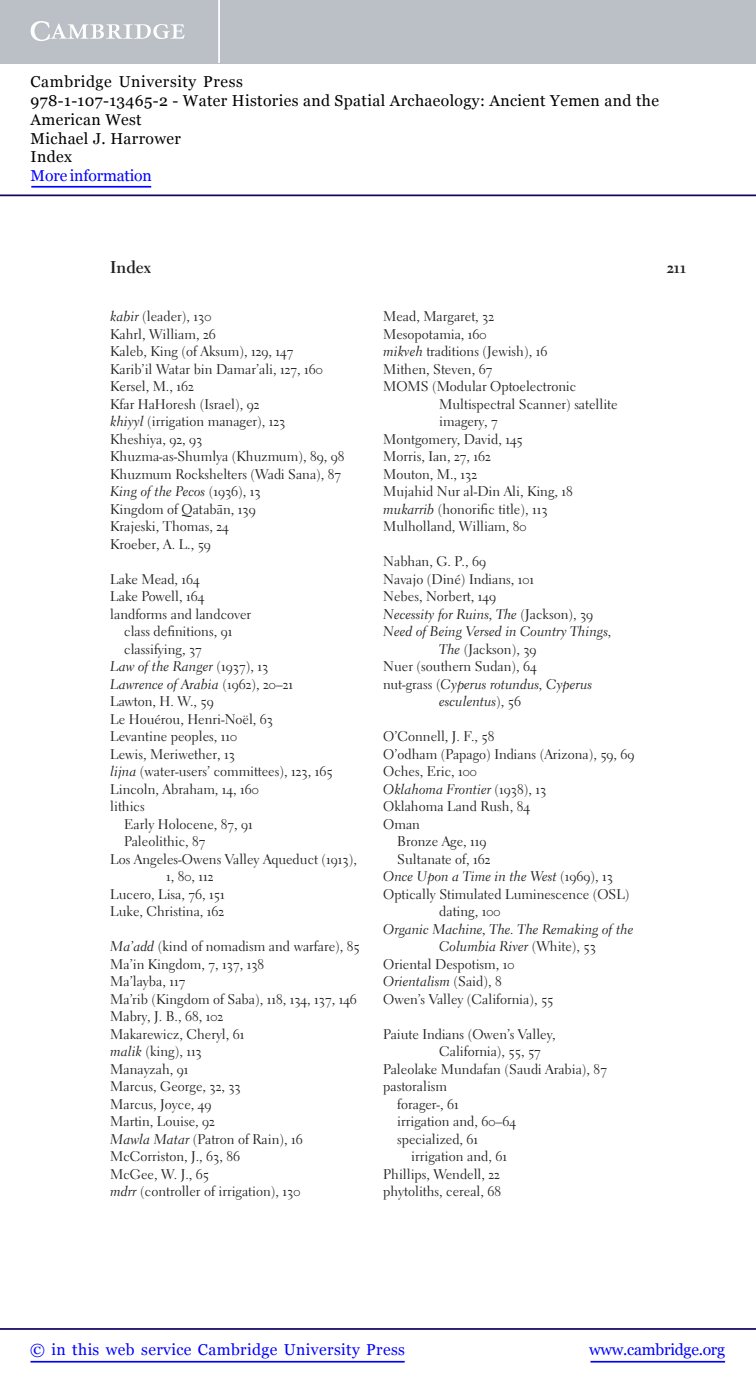
<style>
.page{position:relative;width:756px;height:1388px;background:#fff}
.page>*{position:absolute;margin:0;border:0;box-sizing:border-box;transform-origin:0 0}
.t1{font:700 17.15px "Electra LT Std";color:#231f20}
.t2{font:15.75px/18.7px "Georgia";letter-spacing:.025em;color:#000}
.t3{font:15.75px "Georgia";letter-spacing:.025em;color:#00f}
.t4{font:15.75px "Georgia";letter-spacing:-.015em;color:#00f}
.t5{font:15.75px "Georgia";letter-spacing:-.01em;color:#00f}
.t6{font:14px/17.5px "Electra LT Std";color:#231f20}
.t7{font:14px/17.5px "Electra LT Std Cursive";color:#231f20}
.s1{font-family:"Electra LT Std Cursive"}
.s2{font-family:"Electra LT Std"}
.s3{font-family:"Combo NG"}
</style>
<div class="page">
<hr style="left:591px;top:1361px;width:134px;height:1px;background:#00f">
<hr style="left:0;top:1328px;width:756px;height:2px;background:#150666">
<hr style="left:31px;top:1361px;width:374px;height:1px;background:#00f">
<div style="left:0;top:0;width:756px;height:63px;background:#bac0c6"></div>
<svg style="left:31px;top:21px;width:154px;height:20px"></svg>
<hr style="left:218px;top:0;width:2px;height:63px;background:#fff">
<hr style="left:0;top:194px;width:756px;height:2px;background:#150666">
<hr style="left:31px;top:186px;width:120px;height:2px;background:#00f">
<p class="t2" style="left:31px;top:73px;width:630px">Cambridge University Press<br>978-1-107-13465-2 - Water Histories and Spatial Archaeology: Ancient Yemen and the<br>American West<br>Michael J. Harrower<br>Index</p>
<p class="t5" style="left:31px;top:166px;width:123px">More information</p>
<p class="t1" style="left:110px;top:260px;width:42px">Index</p>
<p class="t1" style="left:667px;top:260px;width:21px">211</p>
<p class="t6" style="left:110px;top:309px;width:236px"><span class="s1">kabir</span> (leader), 130<br>Kahrl, William, 26<br>Kaleb, King (of Aksum), 129 , 147<br>Karib’il Watar bin Damar’ali, 127 , 160<br>Kersel, M., 162<br>Kfar HaHoresh (Israel), 92<br><span class="s1">khiyyl</span> (irrigation manager), 123<br>Kheshiya, 92 , 93<br>Khuzma-as-Shumlya (Khuzmum), 89 , 98<br>Khuzmum Rockshelters (Wadi Sana), 87</p>
<p class="t7" style="left:110px;top:484px;width:152px">King of the Pecos <span class="s2">(1936), 13</span></p>
<p class="t6" style="left:110px;top:501px;width:147px">Kingdom of Qataba <span class="s3">-</span>n, 139<br>Krajeski, Thomas, 24<br>Kroeber, A. L., 59</p>
<p class="t6" style="left:110px;top:571px;width:91px">Lake Mead, 164</p>
<p class="t6" style="left:110px;top:589px;width:95px">Lake Powell, 164</p>
<p class="t6" style="left:110px;top:606px;width:143px">landforms and landcover</p>
<p class="t6" style="left:124px;top:624px;width:110px">class definitions, 91</p>
<p class="t6" style="left:124px;top:641px;width:79px">classifying, 37</p>
<p class="t7" style="left:110px;top:659px;width:184px">Law of the Ranger <span class="s2">(1937), 13<br></span>Lawrence of Arabia <span class="s2">(1962), 20 – 21</span></p>
<p class="t6" style="left:110px;top:694px;width:105px">Lawton, H. W., 59</p>
<p class="t6" style="left:110px;top:711px;width:164px">Le Houérou, Henri-Noël, 63</p>
<p class="t6" style="left:110px;top:729px;width:128px">Levantine peoples, 110</p>
<p class="t6" style="left:110px;top:746px;width:126px">Lewis, Meriwether, 13</p>
<p class="t6" style="left:110px;top:764px;width:224px"><span class="s1">lijna</span> (water-users’ committees), 123 , 165</p>
<p class="t6" style="left:110px;top:781px;width:150px">Lincoln, Abraham, 14 , 160</p>
<p class="t6" style="left:110px;top:799px;width:36px">lithics</p>
<p class="t6" style="left:124px;top:816px;width:130px">Early Holocene, 87 , 91</p>
<p class="t6" style="left:124px;top:834px;width:83px">Paleolithic, 87</p>
<p class="t6" style="left:110px;top:851px;width:248px">Los Angeles-Owens Valley Aqueduct (1913),</p>
<p class="t6" style="left:166px;top:869px;width:49px">1 , 80 , 112</p>
<p class="t6" style="left:110px;top:886px;width:116px">Lucero, Lisa, 76 , 151</p>
<p class="t6" style="left:110px;top:904px;width:116px">Luke, Christina, 162</p>
<p class="t6" style="left:110px;top:939px;width:251px"><span class="s1">Ma’add</span> (kind of nomadism and warfare), 85<br>Ma’in Kingdom, 7 , 137 , 138<br>Ma’layba, 117<br>Ma’rib (Kingdom of Saba), 118 , 134 , 137 , 146<br>Mabry, J. B., 68 , 102<br>Makarewicz, Cheryl, 61<br><span class="s1">malik</span> (king), 113<br>Manayzah, 91<br>Marcus, George, 32 , 33<br>Marcus, Joyce, 49<br>Martin, Louise, 92<br><span class="s1">Mawla Matar</span> (Patron of Rain), 16<br>McCorriston, J., 63 , 86<br>McGee, W. J., 65<br><span class="s1">mdrr</span> (controller of irrigation), 130</p>
<p class="t6" style="left:383px;top:309px;width:112px">Mead, Margaret, 32</p>
<p class="t6" style="left:383px;top:326px;width:105px">Mesopotamia, 160</p>
<p class="t6" style="left:383px;top:344px;width:166px"><span class="s1">mikveh</span> traditions (Jewish), 16</p>
<p class="t6" style="left:383px;top:361px;width:111px">Mithen, Steven, 67</p>
<p class="t6" style="left:383px;top:379px;width:195px">MOMS (Modular Optoelectronic</p>
<p class="t6" style="left:439px;top:396px;width:180px">Multispectral Scanner) satellite</p>
<p class="t6" style="left:439px;top:414px;width:60px">imagery, 7</p>
<p class="t6" style="left:383px;top:431px;width:141px">Montgomery, David, 145</p>
<p class="t6" style="left:383px;top:449px;width:109px">Morris, Ian, 27 , 162</p>
<p class="t6" style="left:383px;top:466px;width:95px">Mouton, M., 132</p>
<p class="t6" style="left:383px;top:484px;width:191px">Mujahid Nur al-Din Ali, King, 18</p>
<p class="t6" style="left:383px;top:501px;width:166px"><span class="s1">mukarrib</span> (honorific title), 113</p>
<p class="t6" style="left:383px;top:519px;width:145px">Mulholland, William, 80</p>
<p class="t6" style="left:383px;top:554px;width:152px">Nabhan, G. P., 69<br>Navajo (Diné) Indians, 101<br>Nebes, Norbert, 149</p>
<p class="t7" style="left:383px;top:606px;width:230px">Necessity for Ruins, The <span class="s2">(Jackson), 39<br></span>Need of Being Versed in Country Things,</p>
<p class="t6" style="left:383px;top:641px;width:155px;text-align:right"><span class="s1">The</span> (Jackson), 39<br>Nuer (southern Sudan), 64</p>
<p class="t7" style="left:439px;top:676px;width:154px;text-indent:-56px"><span class="s2">nut-grass (</span> Cyperus rotundus, Cyperus esculentus <span class="s2">), 56</span></p>
<p class="t6" style="left:383px;top:729px;width:253px">O’Connell, J. F., 58<br>O’odham (Papago) Indians (Arizona), 59 , 69<br>Oches, Eric, 100</p>
<p class="t7" style="left:383px;top:781px;width:165px">Oklahoma Frontier <span class="s2">(1938), 13</span></p>
<p class="t6" style="left:383px;top:799px;width:148px">Oklahoma Land Rush, 84</p>
<p class="t6" style="left:383px;top:816px;width:38px">Oman</p>
<p class="t6" style="left:397px;top:834px;width:91px">Bronze Age, 119</p>
<p class="t6" style="left:397px;top:851px;width:95px">Sultanate of, 162</p>
<p class="t7" style="left:383px;top:869px;width:231px">Once Upon a Time in the West <span class="s2">(1969), 13</span></p>
<p class="t6" style="left:439px;top:886px;width:192px;text-indent:-56px">Optically Stimulated Luminescence (OSL) dating, 100</p>
<p class="t7" style="left:439px;top:921px;width:196px;text-indent:-56px">Organic Machine, The. The Remaking of the<br>Columbia River <span class="s2">(White), 53</span></p>
<p class="t6" style="left:383px;top:956px;width:133px">Oriental Despotism, 10</p>
<p class="t7" style="left:383px;top:974px;width:120px">Orientalism <span class="s2">(Said), 8</span></p>
<p class="t6" style="left:383px;top:991px;width:172px">Owen’s Valley (California), 55</p>
<p class="t6" style="left:383px;top:1026px;width:174px">Paiute Indians (Owen’s Valley,</p>
<p class="t6" style="left:439px;top:1044px;width:103px">California), 55 , 57</p>
<p class="t6" style="left:383px;top:1061px;width:225px">Paleolake Mundafan (Saudi Arabia), 87</p>
<p class="t6" style="left:383px;top:1079px;width:66px">pastoralism</p>
<p class="t6" style="left:397px;top:1096px;width:63px">forager-, 61</p>
<p class="t6" style="left:397px;top:1114px;width:120px">irrigation and, 60 – 64</p>
<p class="t6" style="left:397px;top:1131px;width:83px">specialized, 61</p>
<p class="t6" style="left:411px;top:1149px;width:97px">irrigation and, 61</p>
<p class="t6" style="left:383px;top:1166px;width:118px">Phillips, Wendell, 22</p>
<p class="t6" style="left:383px;top:1184px;width:119px">phytoliths, cereal, 68</p>
<p class="t3" style="left:30px;top:1339px;width:376px">© in this web service Cambridge University Press</p>
<p class="t4" style="left:589px;top:1339px;width:137px">www.cambridge.org</p>
</div>
